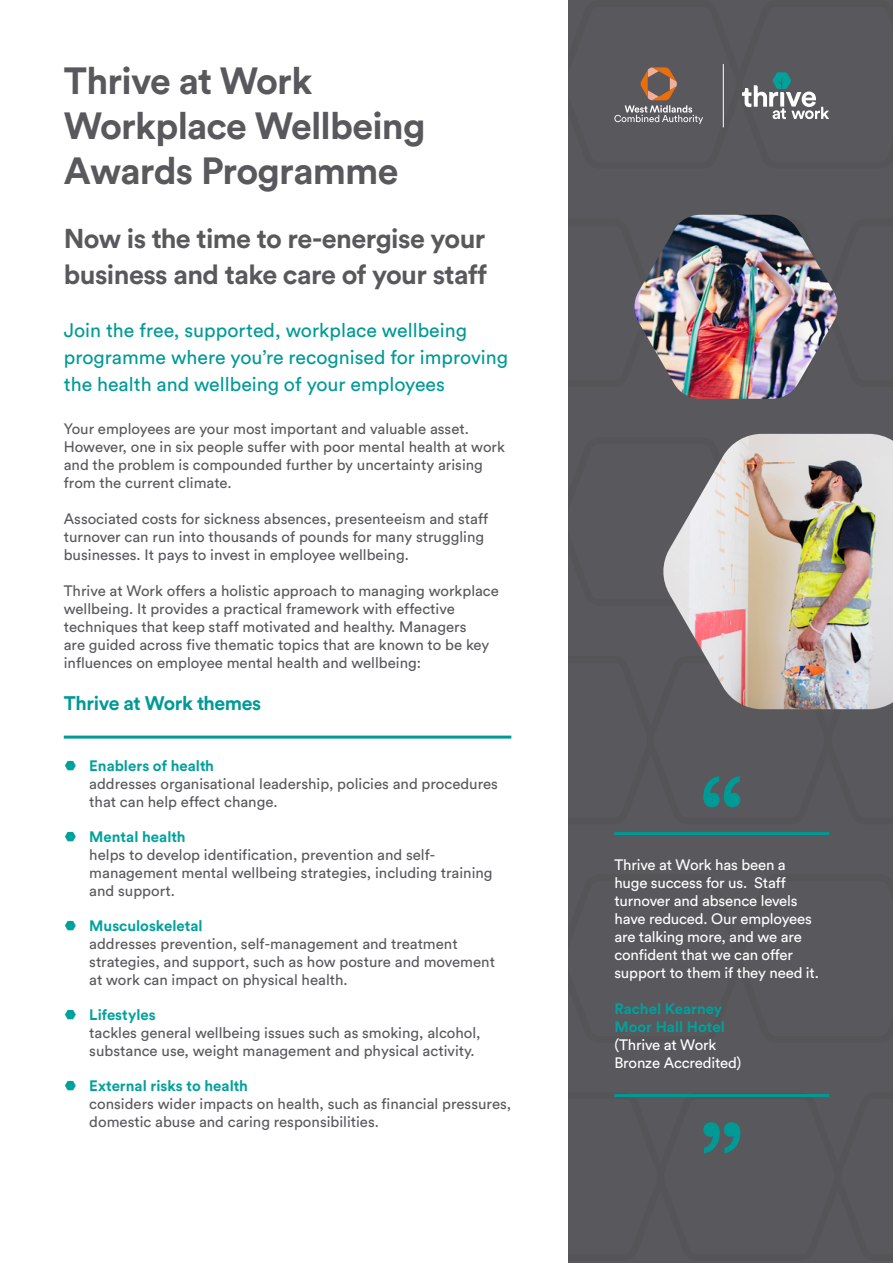
<style>
.page{position:relative;width:893px;height:1263px;background:#fff}
.page>*{position:absolute;margin:0;border:0;box-sizing:border-box;transform-origin:0 0}
.t1{font:120px "WMCA Circular";color:#009a96}
.H1_-_Header{font:700 37.5px/45px "WMCA Circular";letter-spacing:-.02em;color:#59585c}
.h2_-_Subheader{font:700 27px/36px "WMCA Circular";letter-spacing:-.02em;color:#59585c}
.P_-_Lead_copy{font:19.5px/27px "WMCA Circular";color:#009a96}
.H3_-_Header{font:700 19.5px "WMCA Circular";letter-spacing:-.02em;color:#009a96}
.P_-_Body_copy{font:15px/18px "WMCA Circular";color:#59585c}
.P_-_Body_copy-2{font:15px/18px "WMCA Circular";letter-spacing:-.01em;color:#fff}
.s1{font-weight:700;color:#00a19c}
</style>
<div class="page">
<div style="left:568px;top:0;width:325px;height:1263px;background:#59585c"></div>
<hr style="left:614px;top:1094px;width:215px;height:3px;background:#009a96">
<hr style="left:614px;top:832px;width:215px;height:3px;background:#009a96">
<svg style="left:614px;top:64px;width:215px;height:64px"></svg>
<hr style="left:64px;top:736px;width:447px;height:3px;background:#009a96">
<img style="left:634px;top:215px;width:204px;height:184px">
<img style="left:663px;top:434px;width:230px;height:275px">
<h1 class="H1_-_Header" style="left:64px;top:58px;width:363px">Thrive at Work<br>Workplace Wellbeing<br>Awards Programme</h1>
<h2 class="h2_-_Subheader" style="left:64px;top:220px;width:425px">Now is the time to re-energise your business and take care of your staff</h2>
<p class="P_-_Lead_copy" style="left:64px;top:316px;width:446px">Join the free, supported, workplace wellbeing programme where you’re recognised for improving the health and wellbeing of your employees</p>
<p class="P_-_Body_copy" style="left:64px;top:420px;width:443px">Your employees are your most important and valuable asset.<br>However, one in six people suffer with poor mental health at work and the problem is compounded further by uncertainty arising from the current climate.</p>
<p class="P_-_Body_copy" style="left:64px;top:510px;width:426px">Associated costs for sickness absences, presenteeism and staff turnover can run into thousands of pounds for many struggling businesses. It pays to invest in employee wellbeing.</p>
<p class="P_-_Body_copy" style="left:64px;top:582px;width:437px">Thrive at Work offers a holistic approach to managing workplace wellbeing. It provides a practical framework with effective techniques that keep staff motivated and healthy. Managers<br>are guided across five thematic topics that are known to be key influences on employee mental health and wellbeing:</p>
<p class="H3_-_Header" style="left:64px;top:691px;width:199px">Thrive at Work themes</p>
<p class="P_-_Body_copy" style="left:89px;top:756px;width:410px"><span class="s1">Enablers of health<br></span>addresses organisational leadership, policies and procedures that can help effect change.</p>
<p class="P_-_Body_copy" style="left:89px;top:827px;width:405px"><span class="s1">Mental health<br></span>helps to develop identification, prevention and self&shy;management mental wellbeing strategies, including training and support.</p>
<p class="P_-_Body_copy" style="left:89px;top:916px;width:407px"><span class="s1">Musculoskeletal<br></span>addresses prevention, self-management and treatment strategies, and support, such as how posture and movement at work can impact on physical health.</p>
<p class="P_-_Body_copy" style="left:89px;top:1005px;width:393px"><span class="s1">Lifestyles<br></span>tackles general wellbeing issues such as smoking, alcohol, substance use, weight management and physical activity.</p>
<p class="P_-_Body_copy" style="left:89px;top:1076px;width:424px"><span class="s1">External risks to health<br></span>considers wider impacts on health, such as financial pressures, domestic abuse and caring responsibilities.</p>
<h1 class="t1" style="left:698px;top:747px;width:48px">“</h1>
<p class="P_-_Body_copy-2" style="left:614px;top:856px;width:206px">Thrive at Work has been a huge success for us. Staff turnover and absence levels have reduced. Our employees are talking more, and we are confident that we can offer support to them if they need it.</p>
<p class="P_-_Body_copy-2" style="left:614px;top:1000px;width:128px"><span class="s1">Rachel Kearney<br>Moor Hall Hotel </span>(Thrive at Work<br>Bronze Accredited)</p>
<h1 class="t1" style="left:698px;top:1093px;width:48px">”</h1>
</div>
